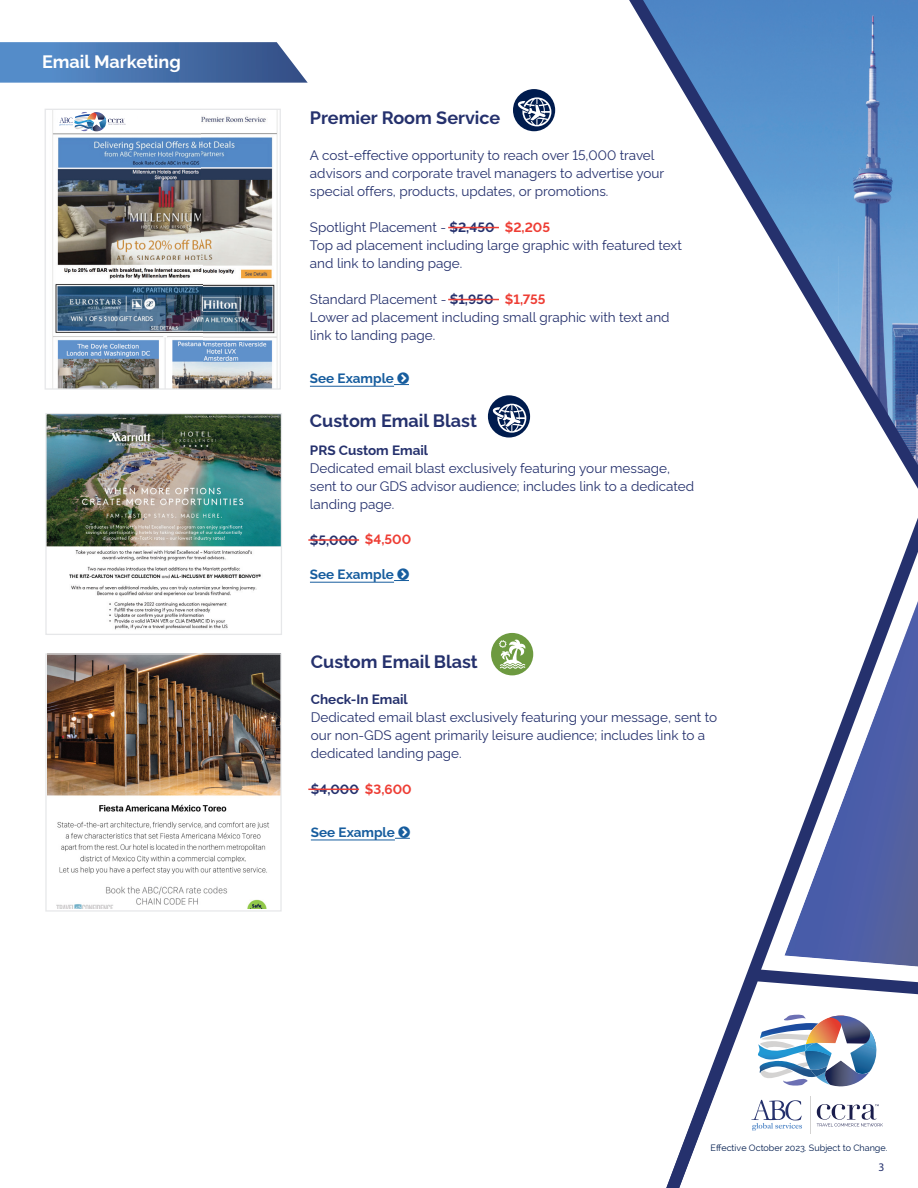
<style>
.page{position:relative;width:918px;height:1188px;background:#fff}
.page>*{position:absolute;margin:0;border:0;box-sizing:border-box;transform-origin:0 0}
.t1{font:700 18px "Rawline";color:#25316d}
.t2{font:700 18px "Rawline";color:#fff}
.t3{font:13.5px/18px "Rawline";color:#25316d}
.t4{font:700 13.5px "Rawline";color:#25316d}
.t5{font:700 13.5px "Rawline";color:#175d9e}
.t6{font:700 13.5px "Rawline";color:#ee3e35}
.t7{font:11.7px "Myriad Pro";color:#25316d}
.t8{font:9px "Raleway";color:#001c4e}
.s1{font-weight:700}
</style>
<div class="page">
<svg style="left:748px;top:522px;width:170px;height:447px"></svg>
<svg style="left:666px;top:969px;width:252px;height:219px"></svg>
<svg style="left:629px;top:0;width:289px;height:522px"></svg>
<img style="left:784px;top:548px;width:134px;height:420px">
<img style="left:817px;top:1086px;width:53px;height:1px">
<img style="left:758px;top:1044px;width:2px;height:16px">
<svg style="left:760px;top:1014px;width:117px;height:72px"></svg>
<svg style="left:751px;top:1100px;width:51px;height:31px"></svg>
<hr style="left:810px;top:1097px;width:1px;height:37px;background:#d4d3d2">
<svg style="left:817px;top:1104px;width:66px;height:22px"></svg>
<hr style="left:311px;top:840px;width:84px;height:1px;background:#175d9e">
<img style="left:45px;top:653px;width:237px;height:259px">
<svg style="left:0;top:42px;width:308px;height:41px;background:#527bb1"></svg>
<hr style="left:310px;top:386px;width:84px;height:1px;background:#175d9e">
<img style="left:45px;top:109px;width:236px;height:281px">
<hr style="left:310px;top:582px;width:84px;height:1px;background:#175d9e">
<img style="left:47px;top:415px;width:233px;height:215px">
<div style="left:45px;top:413px;width:237px;height:222px;border:1px solid #e6e7e9"></div>
<div style="left:513px;top:89px;width:42px;height:42px;background:#001c4e;border-radius:50%"></div>
<svg style="left:518px;top:97px;width:33px;height:29px"></svg>
<div style="left:488px;top:395px;width:42px;height:43px;background:#001c4e;border-radius:50%"></div>
<svg style="left:493px;top:404px;width:33px;height:29px"></svg>
<div style="left:491px;top:633px;width:42px;height:42px;background:#6d9a40;border-radius:50%"></div>
<svg style="left:499px;top:639px;width:26px;height:30px"></svg>
<hr style="left:448px;top:227px;width:51px;height:1px;background:#ee3e35">
<hr style="left:448px;top:299px;width:51px;height:1px;background:#ee3e35">
<hr style="left:308px;top:539px;width:51px;height:2px;background:#ee3e35">
<hr style="left:308px;top:789px;width:51px;height:1px;background:#ee3e35">
<svg style="left:395px;top:837px;width:15px;height:2px"></svg>
<svg style="left:394px;top:384px;width:15px;height:1px"></svg>
<svg style="left:394px;top:580px;width:15px;height:1px"></svg>
<h1 class="t2" style="left:42px;top:48px;width:140px">Email Marketing</h1>
<h1 class="t1" style="left:310px;top:104px;width:192px">Premier Room Service</h1>
<p class="t3" style="left:310px;top:145px;width:356px">A cost-effective opportunity to reach over 15,000 travel advisors and corporate travel managers to advertise your special offers, products, updates, or promotions.</p>
<p class="t3" style="left:310px;top:217px;width:373px">Spotlight Placement - <span class="s1">$2,450<br></span>Top ad placement including large graphic with featured text and link to landing page.</p>
<p class="t3" style="left:310px;top:289px;width:361px">Standard Placement - <span class="s1">$1,950<br></span>Lower ad placement including small graphic with text and link to landing page.</p>
<p class="t5" style="left:310px;top:368px;width:86px">See Example</p>
<h1 class="t1" style="left:310px;top:407px;width:169px">Custom Email Blast</h1>
<p class="t4" style="left:310px;top:440px;width:120px">PRS Custom Email</p>
<p class="t3" style="left:310px;top:458px;width:386px">Dedicated email blast exclusively featuring your message, sent to our GDS advisor audience; includes link to a dedicated landing page.</p>
<p class="t4" style="left:310px;top:530px;width:49px">$5,000</p>
<p class="t5" style="left:310px;top:564px;width:86px">See Example</p>
<p class="t6" style="left:505px;top:217px;width:47px">$2,205</p>
<p class="t6" style="left:505px;top:289px;width:42px">$1,755</p>
<p class="t6" style="left:365px;top:529px;width:48px">$4,500</p>
<h1 class="t1" style="left:311px;top:647px;width:169px">Custom Email Blast</h1>
<p class="t4" style="left:311px;top:689px;width:98px">Check-In Email</p>
<p class="t3" style="left:311px;top:707px;width:408px">Dedicated email blast exclusively featuring your message, sent to our non-GDS agent primarily leisure audience; includes link to a dedicated landing page.</p>
<p class="t4" style="left:311px;top:779px;width:49px">$4,000</p>
<p class="t5" style="left:311px;top:822px;width:86px">See Example</p>
<p class="t6" style="left:365px;top:779px;width:48px">$3,600</p>
<p class="t8" style="left:711px;top:1142px;width:178px">Effective October 2023. Subject to Change.</p>
<p class="t7" style="left:879px;top:1159px;width:7px">3</p>
</div>
